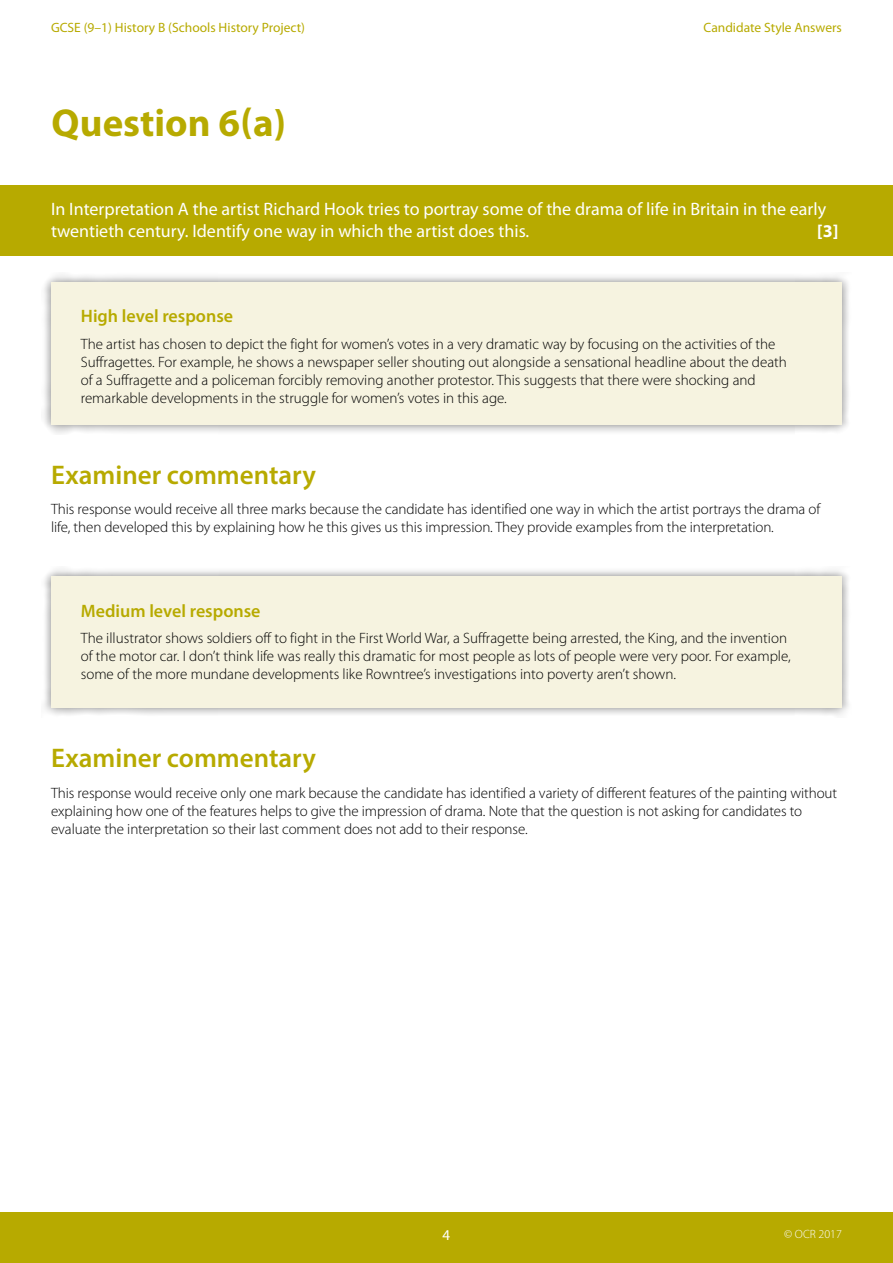
<style>
.page{position:relative;width:893px;height:1263px;background:#fff}
.page>*{position:absolute;margin:0;border:0;box-sizing:border-box;transform-origin:0 0}
.Heading{font:700 39px "Myriad Pro";color:#b7aa00}
.Subheading{font:600 27px "Myriad Pro";color:#b7aa00}
.Body_white{font:18px/21.6px "Myriad Pro";color:#fff}
.Body_title{font:600 18px "Myriad Pro";color:#b7aa00}
.Body_white-2{font:700 18px "Myriad Pro";color:#fff}
.Body{font:300 15px/18px "Myriad Pro";letter-spacing:-.005em;color:#000}
.t1{font:15px "Myriad Pro";color:#fff}
.t2{font:13.5px "Myriad Pro";color:#b7aa00}
.t3{font:300 12px "Myriad Pro";color:#fff}
</style>
<div class="page">
<div style="left:0;top:1212px;width:893px;height:51px;background:#b7aa00"></div>
<div style="left:0;top:185px;width:893px;height:71px;background:#b7aa00"></div>
<div style="left:41px;top:272px;width:810px;height:163px;background:#000;opacity:.5"></div>
<div style="left:51px;top:282px;width:791px;height:143px;background:#f6f3e0"></div>
<div style="left:41px;top:566px;width:810px;height:152px;background:#000;opacity:.5"></div>
<div style="left:51px;top:577px;width:791px;height:131px;background:#f6f3e0"></div>
<p class="t2" style="left:51px;top:20px;width:255px">GCSE (9–1) History B (Schools History Project)</p>
<p class="Heading" style="left:51px;top:97px;width:236px">Question 6(a)</p>
<p class="t2" style="left:704px;top:19px;width:140px">Candidate Style Answers</p>
<h3 class="Body_white" style="left:51px;top:198px;width:777px">In Interpretation A the artist Richard Hook tries to portray some of the drama of life in Britain in the early twentieth century. Identify one way in which the artist does this.</h3>
<h3 class="Body_white-2" style="left:817px;top:219px;width:23px">[3]</h3>
<p class="Body_title" style="left:81px;top:304px;width:154px">High level response</p>
<h3 class="Body" style="left:81px;top:335px;width:708px">The artist has chosen to depict the fight for women’s votes in a very dramatic way by focusing on the activities of the Suffragettes. For example, he shows a newspaper seller shouting out alongside a sensational headline about the death of a Suffragette and a policeman forcibly removing another protestor. This suggests that there were shocking and remarkable developments in the struggle for women’s votes in this age.</h3>
<h3 class="Subheading" style="left:51px;top:457px;width:266px">Examiner commentary</h3>
<h3 class="Body" style="left:51px;top:501px;width:771px">This response would receive all three marks because the candidate has identified one way in which the artist portrays the drama of life, then developed this by explaining how he this gives us this impression. They provide examples from the interpretation.</h3>
<p class="Body_title" style="left:81px;top:599px;width:181px">Medium level response</p>
<h3 class="Body" style="left:81px;top:629px;width:712px">The illustrator shows soldiers off to fight in the First World War, a Suffragette being arrested, the King, and the invention of the motor car. I don’t think life was really this dramatic for most people as lots of people were very poor. For example, some of the more mundane developments like Rowntree’s investigations into poverty aren’t shown.</h3>
<h3 class="Subheading" style="left:51px;top:741px;width:266px">Examiner commentary</h3>
<h3 class="Body" style="left:51px;top:784px;width:788px">This response would receive only one mark because the candidate has identified a variety of different features of the painting without explaining how one of the features helps to give the impression of drama. Note that the question is not asking for candidates to evaluate the interpretation so their last comment does not add to their response.</h3>
<p class="t1" style="left:443px;top:1226px;width:9px">4</p>
<p class="t3" style="left:784px;top:1228px;width:59px">© OCR 2017</p>
</div>
